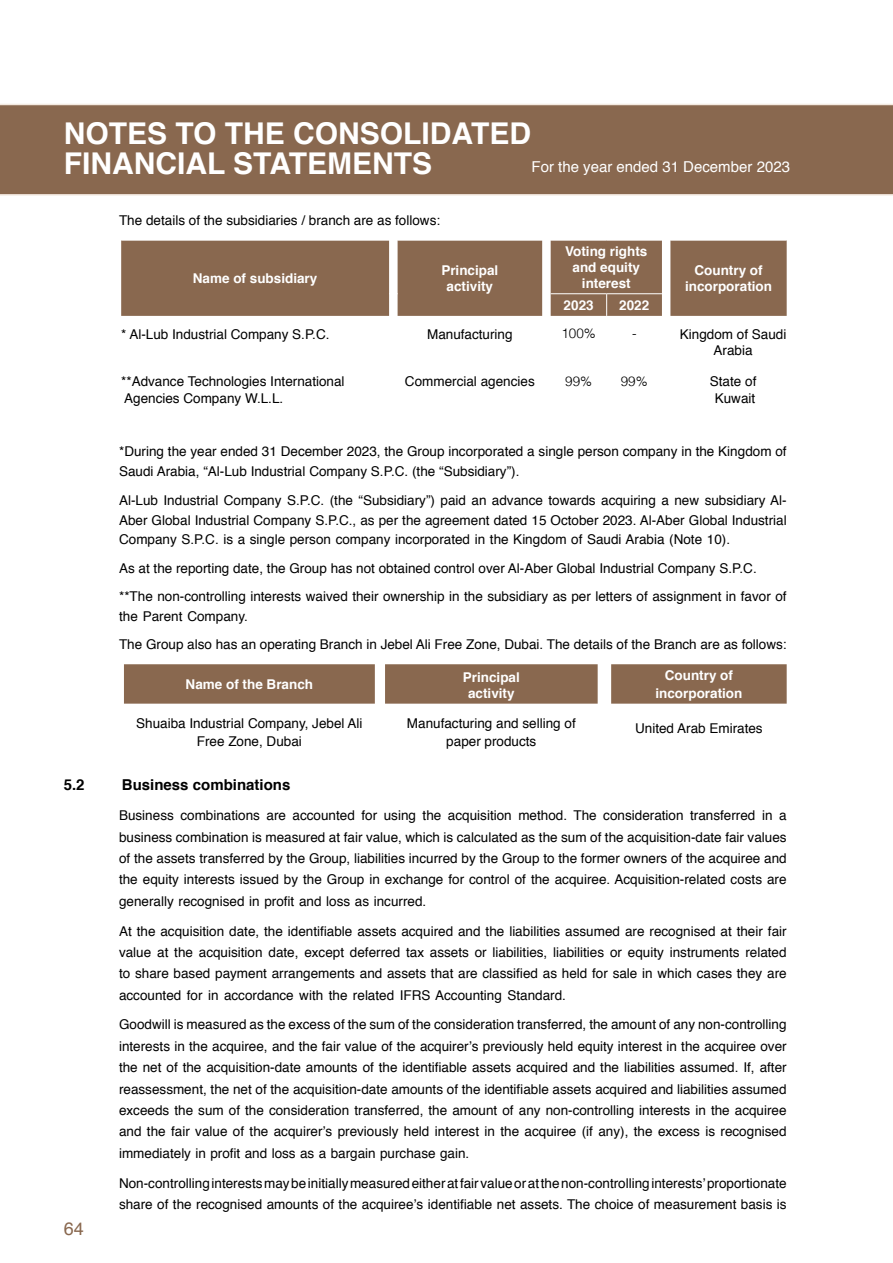
<style>
.page{position:relative;width:893px;height:1263px;background:#fff}
.page>*{position:absolute;margin:0;border:0;box-sizing:border-box;transform-origin:0 0}
.t1{font:700 30px/30px "Helvetica";color:#fff}
.t2{font:18px "Helvetica";color:#89684f}
.t3{font:15px "Helvetica";color:#fff}
.t4{font:700 15px "Helvetica";color:#000}
.t5{font:13.5px/21.3px "Helvetica";color:#000}
.t6{font:700 13.5px/15.8px "Helvetica";color:#fff;text-align:center}
.t7{font:300 13.5px "Helvetica";color:#000}
</style>
<div class="page">
<div style="left:0;top:104px;width:893px;height:92px;background:#89684f"></div>
<div style="left:121px;top:241px;width:666px;height:75px;background:#89684f"></div>
<hr style="left:551px;top:293px;width:56px;height:1px;background:#fff">
<hr style="left:607px;top:293px;width:55px;height:1px;background:#fff">
<svg style="left:606px;top:294px;width:1px;height:22px"></svg>
<svg style="left:124px;top:664px;width:663px;height:40px;background:#8f6f57"></svg>
<h1 class="t1" style="left:64px;top:118px;width:469px">NOTES TO THE CONSOLIDATED<br>FINANCIAL STATEMENTS</h1>
<p class="t3" style="left:531px;top:155px;width:260px">For the year ended 31 December 2023</p>
<p class="t5" style="left:119px;top:210px;width:323px">The details of the subsidiaries / branch are as follows:</p>
<p class="t6" style="left:193px;top:271px;width:126px">Name of subsidiary</p>
<p class="t6" style="left:441px;top:263px;width:59px">Principal activity</p>
<p class="t6" style="left:565px;top:244px;width:84px">Voting rights and equity interest</p>
<p class="t6" style="left:564px;top:297px;width:32px">2023</p>
<p class="t6" style="left:619px;top:297px;width:32px">2022</p>
<p class="t6" style="left:685px;top:263px;width:89px">Country of incorporation</p>
<p class="t5" style="left:121px;top:324px;width:210px">* Al-Lub Industrial Company S.P.C.</p>
<p class="t5" style="left:427px;top:324px;width:87px">Manufacturing</p>
<p class="t7" style="left:561px;top:322px;width:36px">100%</p>
<p class="t7" style="left:632px;top:322px;width:6px">-</p>
<p class="t5" style="left:680px;top:327px;width:108px;line-height:15.8px;text-align:center">Kingdom of Saudi<br>Arabia</p>
<p class="t5" style="left:121px;top:373px;width:225px;line-height:17.2px">**Advance Technologies International<br>Agencies Company W.L.L.</p>
<p class="t5" style="left:405px;top:371px;width:131px">Commercial agencies</p>
<p class="t7" style="left:565px;top:369px;width:29px">99%</p>
<p class="t7" style="left:621px;top:369px;width:29px">99%</p>
<p class="t5" style="left:710px;top:373px;width:48px;line-height:17.2px;text-align:center">State of<br>Kuwait</p>
<p class="t5" style="left:119px;top:442px;width:669px;line-height:19.8px">*During the year ended 31 December 2023, the Group incorporated a single person company in the Kingdom of<br>Saudi Arabia, “Al-Lub Industrial Company S.P.C. (the “Subsidiary”).</p>
<p class="t5" style="left:119px;top:490px;width:669px;line-height:19.8px;text-align:justify">Al-Lub Industrial Company S.P.C. (the “Subsidiary”) paid an advance towards acquiring a new subsidiary Al-Aber Global Industrial Company S.P.C., as per the agreement dated 15 October 2023. Al-Aber Global Industrial Company S.P.C. is a single person company incorporated in the Kingdom of Saudi Arabia (Note 10).</p>
<p class="t5" style="left:119px;top:554px;width:669px;line-height:28.3px">As at the reporting date, the Group has not obtained control over Al-Aber Global Industrial Company S.P.C. **The non-controlling interests waived their ownership in the subsidiary as per letters of assignment in favor of</p>
<p class="t5" style="left:119px;top:602px;width:669px;line-height:28.3px">the Parent Company.<br>The Group also has an operating Branch in Jebel Ali Free Zone, Dubai. The details of the Branch are as follows:</p>
<p class="t6" style="left:186px;top:676px;width:129px">Name of the Branch</p>
<p class="t6" style="left:463px;top:669px;width:59px">Principal activity</p>
<p class="t6" style="left:655px;top:667px;width:89px;line-height:17.2px">Country of incorporation</p>
<p class="t5" style="left:136px;top:714px;width:228px;line-height:18px;text-align:center">Shuaiba Industrial Company, Jebel Ali<br>Free Zone, Dubai</p>
<p class="t5" style="left:407px;top:714px;width:170px;line-height:18px;text-align:center">Manufacturing and selling of paper products</p>
<p class="t5" style="left:635px;top:718px;width:129px">United Arab Emirates</p>
<p class="t4" style="left:64px;top:773px;width:22px">5.2</p>
<p class="t4" style="left:122px;top:773px;width:170px">Business combinations</p>
<p class="t5" style="left:119px;top:805px;width:669px;text-align:justify">Business combinations are accounted for using the acquisition method. The consideration transferred in a business combination is measured at fair value, which is calculated as the sum of the acquisition-date fair values of the assets transferred by the Group, liabilities incurred by the Group to the former owners of the acquiree and the equity interests issued by the Group in exchange for control of the acquiree. Acquisition-related costs are generally recognised in profit and loss as incurred.</p>
<p class="t5" style="left:119px;top:920px;width:669px;text-align:justify">At the acquisition date, the identifiable assets acquired and the liabilities assumed are recognised at their fair value at the acquisition date, except deferred tax assets or liabilities, liabilities or equity instruments related to share based payment arrangements and assets that are classified as held for sale in which cases they are accounted for in accordance with the related IFRS Accounting Standard.</p>
<p class="t5" style="left:119px;top:1014px;width:669px;text-align:justify">Goodwill is measured as the excess of the sum of the consideration transferred, the amount of any non-controlling interests in the acquiree, and the fair value of the acquirer’s previously held equity interest in the acquiree over the net of the acquisition-date amounts of the identifiable assets acquired and the liabilities assumed. If, after reassessment, the net of the acquisition-date amounts of the identifiable assets acquired and liabilities assumed exceeds the sum of the consideration transferred, the amount of any non-controlling interests in the acquiree and the fair value of the acquirer’s previously held interest in the acquiree (if any), the excess is recognised immediately in profit and loss as a bargain purchase gain.</p>
<p class="t5" style="left:119px;top:1172px;width:669px">Non-controlling interests may be initially measured either at fair value or at the non-controlling interests’ proportionate share of the recognised amounts of the acquiree’s identifiable net assets. The choice of measurement basis is</p>
<h2 class="t2" style="left:64px;top:1214px;width:22px">64</h2>
</div>
